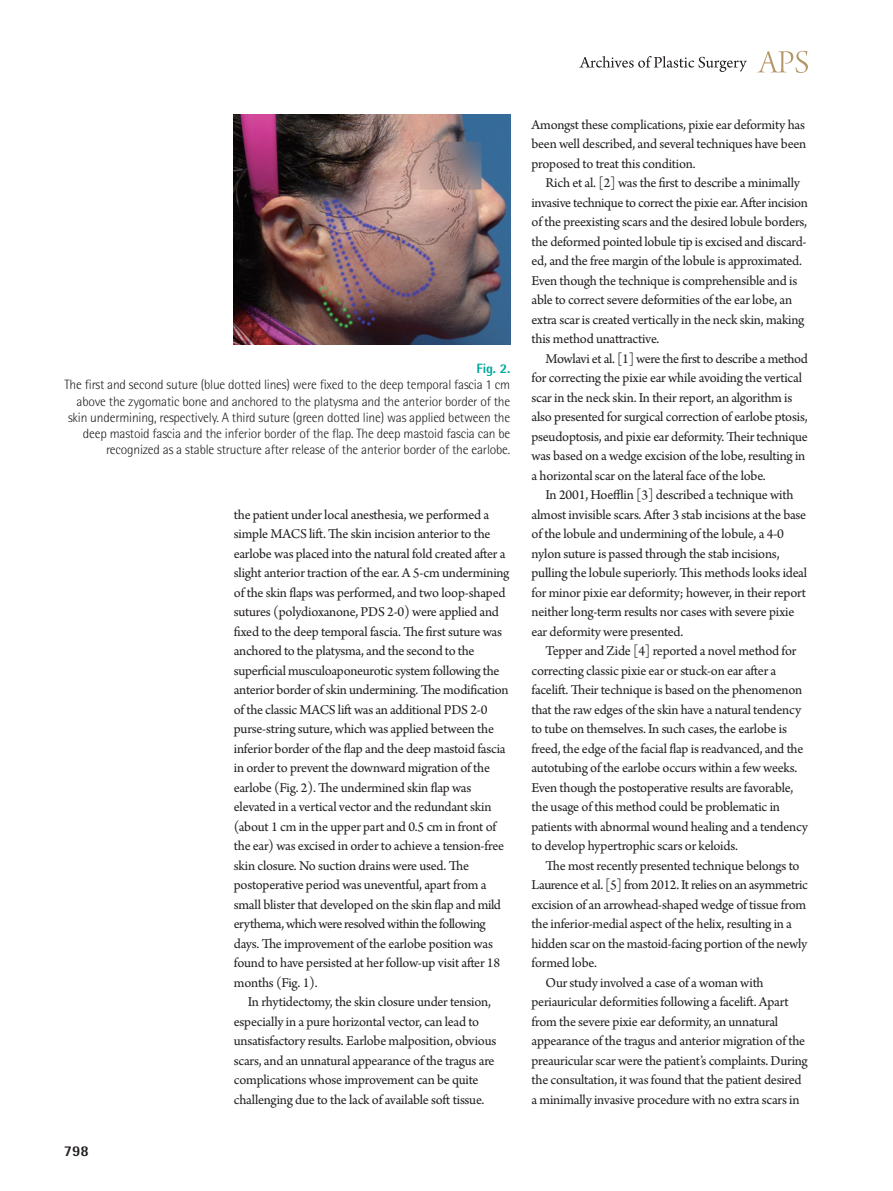
<style>
.page{position:relative;width:893px;height:1191px;background:#fff}
.page>*{position:absolute;margin:0;border:0;box-sizing:border-box;transform-origin:0 0}
.t1{font:800 15px "Rotis Semi Sans Std";color:#231f20}
.성형_본문_이미지{font:14.25px/19.5px "Arno Pro";letter-spacing:-.015em;color:#231f20}
.표_그림체{font:300 13.5px/16.2px "Rotis Semi Sans Std";letter-spacing:-.015em;color:#231f20;text-align:right}
.s1{font-weight:800;color:#00a99d}
</style>
<div class="page">
<svg style="left:757px;top:51px;width:51px;height:22px"></svg>
<svg style="left:579px;top:56px;width:168px;height:16px"></svg>
<img style="left:234px;top:115px;width:276px;height:229px">
<p class="표_그림체" style="left:65px;top:360px;width:447px"><span class="s1">Fig. 2.<br></span>The first and second suture (blue dotted lines) were fixed to the deep temporal fascia 1 cm above the zygomatic bone and anchored to the platysma and the anterior border of the skin undermining, respectively. A third suture (green dotted line) was applied between the deep mastoid fascia and the inferior border of the flap. The deep mastoid fascia can be recognized as a stable structure after release of the anterior border of the earlobe.</p>
<p class="t1" style="left:64px;top:1141px;width:27px">798</p>
<p class="성형_본문_이미지" style="left:234px;top:505px;width:277px">the patient under local anesthesia, we performed a simple MACS lift. The skin incision anterior to the earlobe was placed into the natural fold created after a slight anterior traction of the ear. A 5-cm undermining of the skin flaps was performed, and two loop-shaped sutures (polydioxanone, PDS 2-0) were applied and fixed to the deep temporal fascia. The first suture was anchored to the platysma, and the second to the superficial musculoaponeurotic system following the anterior border of skin undermining. The modification of the classic MACS lift was an additional PDS 2-0 purse-string suture, which was applied between the inferior border of the flap and the deep mastoid fascia in order to prevent the downward migration of the earlobe (Fig. 2). The undermined skin flap was elevated in a vertical vector and the redundant skin (about 1 cm in the upper part and 0.5 cm in front of the ear) was excised in order to achieve a tension-free skin closure. No suction drains were used. The postoperative period was uneventful, apart from a small blister that developed on the skin flap and mild erythema, which were resolved within the following days. The improvement of the earlobe position was found to have persisted at her follow-up visit after 18 months (Fig. 1).</p>
<p class="성형_본문_이미지" style="left:234px;top:993px;width:264px;text-indent:14px">In rhytidectomy, the skin closure under tension, especially in a pure horizontal vector, can lead to unsatisfactory results. Earlobe malposition, obvious scars, and an unnatural appearance of the tragus are complications whose improvement can be quite challenging due to the lack of available soft tissue.</p>
<p class="성형_본문_이미지" style="left:531px;top:115px;width:276px;text-align:justify">Amongst these complications, pixie ear deformity has been well described, and several techniques have been proposed to treat this condition.</p>
<p class="성형_본문_이미지" style="left:531px;top:174px;width:278px;text-indent:14px">Rich et al. [2] was the first to describe a minimally invasive technique to correct the pixie ear. After incision of the preexisting scars and the desired lobule borders, the deformed pointed lobule tip is excised and discard&shy;ed, and the free margin of the lobule is approximated.<br>Even though the technique is comprehensible and is able to correct severe deformities of the ear lobe, an extra scar is created vertically in the neck skin, making this method unattractive.</p>
<p class="성형_본문_이미지" style="left:531px;top:349px;width:278px;text-indent:14px">Mowlavi et al. [1] were the first to describe a method for correcting the pixie ear while avoiding the vertical scar in the neck skin. In their report, an algorithm is also presented for surgical correction of earlobe ptosis, pseudoptosis, and pixie ear deformity. Their technique was based on a wedge excision of the lobe, resulting in a horizontal scar on the lateral face of the lobe.</p>
<p class="성형_본문_이미지" style="left:531px;top:486px;width:277px;text-indent:14px">In 2001, Hoefflin [3] described a technique with almost invisible scars. After 3 stab incisions at the base of the lobule and undermining of the lobule, a 4-0 nylon suture is passed through the stab incisions, pulling the lobule superiorly. This methods looks ideal for minor pixie ear deformity; however, in their report neither long-term results nor cases with severe pixie ear deformity were presented.</p>
<p class="성형_본문_이미지" style="left:531px;top:642px;width:278px;text-indent:14px">Tepper and Zide [4] reported a novel method for correcting classic pixie ear or stuck-on ear after a facelift. Their technique is based on the phenomenon that the raw edges of the skin have a natural tendency to tube on themselves. In such cases, the earlobe is freed, the edge of the facial flap is readvanced, and the autotubing of the earlobe occurs within a few weeks.<br>Even though the postoperative results are favorable, the usage of this method could be problematic in patients with abnormal wound healing and a tendency to develop hypertrophic scars or keloids.</p>
<p class="성형_본문_이미지" style="left:531px;top:856px;width:278px;text-indent:14px">The most recently presented technique belongs to Laurence et al. [5] from 2012. It relies on an asymmetric excision of an arrowhead-shaped wedge of tissue from the inferior-medial aspect of the helix, resulting in a hidden scar on the mastoid-facing portion of the newly formed lobe.</p>
<p class="성형_본문_이미지" style="left:531px;top:973px;width:278px;text-indent:14px">Our study involved a case of a woman with periauricular deformities following a facelift. Apart from the severe pixie ear deformity, an unnatural appearance of the tragus and anterior migration of the preauricular scar were the patient’s complaints. During the consultation, it was found that the patient desired a minimally invasive procedure with no extra scars in</p>
</div>
